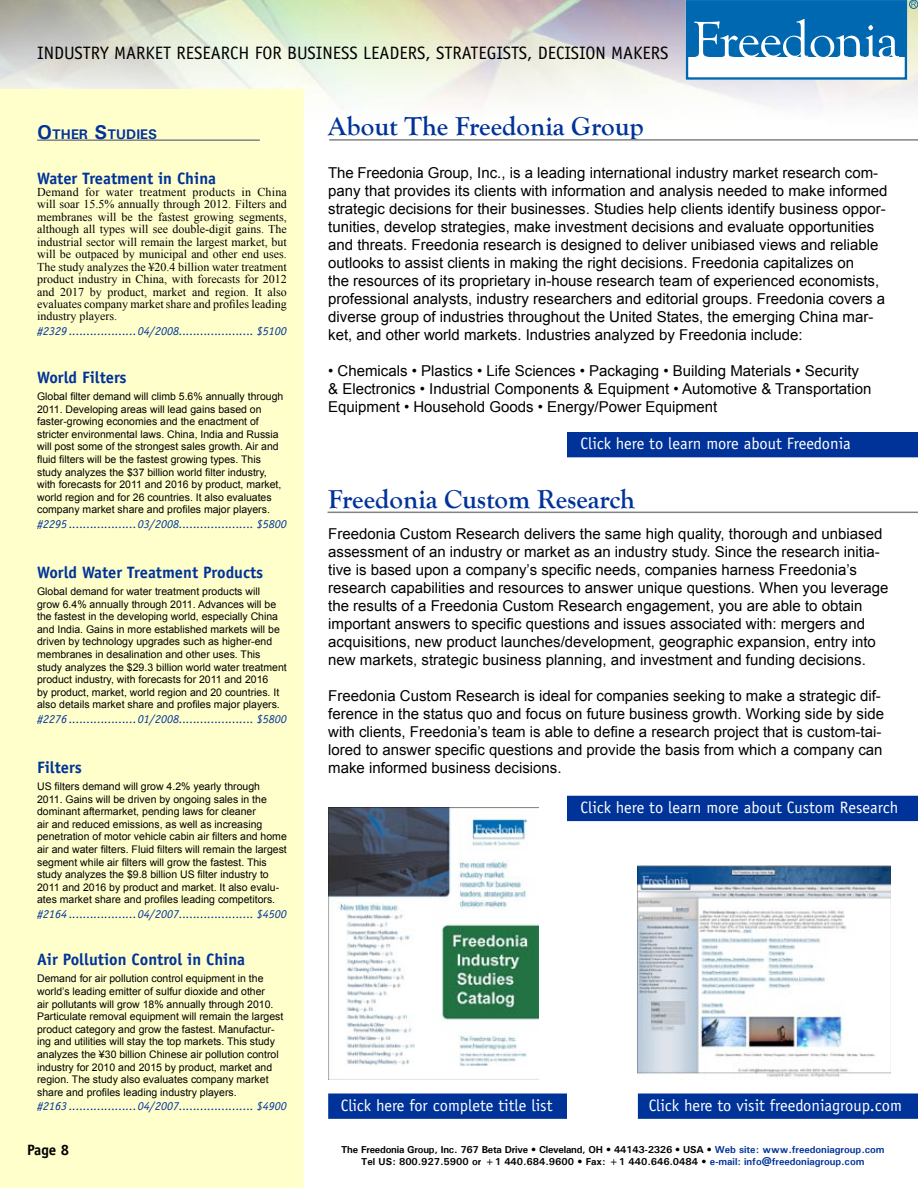
<style>
.page{position:relative;width:918px;height:1188px;background:#fff}
.page>*{position:absolute;margin:0;border:0;box-sizing:border-box;transform-origin:0 0}
.t1{font:700 27px "Goudy Old Style T";color:#039}
.t2{font:18px "Officina Sans";color:#000}
.t3{font:16.5px "Officina Sans";color:#fff}
.t4{font:700 16.5px "Officina Sans";color:#039}
.t5{font:15px/18px "Arial";color:#000}
.t6{font:700 15px "Officina Sans";color:#000}
.t7{font:700 13.95px "Univers";color:#039}
.t8{font:12px/12.5px "Times New Roman";color:#000;text-align:justify}
.t9{font:italic 12px "Officina Sans";color:#039}
.t10{font:10.5px/12.6px "Arial";color:#000}
.t11{font:700 10.05px/12px "Univers";color:#000;text-align:center}
.s1{font-size:19.95px}
.s2{font-style:italic}
.s3{color:#039}
</style>
<div class="page">
<div style="left:0;top:89px;width:304px;height:1099px;background:#ffc"></div>
<hr style="left:329px;top:139px;width:589px;height:2px;background:#808284">
<hr style="left:328px;top:512px;width:590px;height:1px;background:#808284">
<div style="left:567px;top:432px;width:351px;height:25px;background:#039"></div>
<div style="left:568px;top:796px;width:349px;height:24px;background:#039"></div>
<div style="left:567px;top:796px;width:351px;height:25px;border:2px solid #039"></div>
<div style="left:639px;top:1094px;width:278px;height:24px;background:#039"></div>
<div style="left:638px;top:1094px;width:280px;height:25px;border:2px solid #039"></div>
<div style="left:329px;top:1094px;width:237px;height:24px;background:#039"></div>
<div style="left:328px;top:1094px;width:239px;height:25px;border:2px solid #039"></div>
<hr style="left:37px;top:139px;width:223px;height:2px;background:#808284">
<div style="left:686px;top:0;width:221px;height:80px;border:2px solid #0067b1"></div>
<div style="left:687px;top:1px;width:218px;height:56px;background:#0067b1"></div>
<svg style="left:694px;top:19px;width:205px;height:38px"></svg>
<div style="left:909px;top:0;width:9px;height:9px;border:1px solid #0067b1;border-radius:50%"></div>
<svg style="left:911px;top:2px;width:5px;height:5px"></svg>
<img style="left:637px;top:866px;width:254px;height:212px">
<img style="left:328px;top:808px;width:211px;height:272px">
<p class="t2" style="left:37px;top:42px;width:633px">INDUSTRY MARKET RESEARCH FOR BUSINESS LEADERS, STRATEGISTS, DECISION MAKERS</p>
<p class="t7" style="left:37px;top:126px;width:120px"><span class="s1">O</span>ther <span class="s1">S</span>tudies</p>
<p class="t4" style="left:37px;top:168px;width:181px">Water Treatment in China</p>
<p class="t8" style="left:37px;top:186px;width:251px">Demand for water treatment products in China will soar 15.5% annually through 2012. Filters and membranes will be the fastest growing segments, although all types will see double-digit gains. The industrial sector will remain the largest market, but will be outpaced by municipal and other end uses.<br>The study analyzes the ¥20.4 billion water treatment product industry in China, with forecasts for 2012 and 2017 by product, market and region. It also evaluates company market share and profiles leading industry players.</p>
<p class="t9" style="left:37px;top:324px;width:251px">#2329 ...................04/2008..................... $5100</p>
<p class="t4" style="left:37px;top:367px;width:91px">World Filters</p>
<p class="t10" style="left:37px;top:390px;width:248px">Global filter demand will climb 5.6% annually through 2011. Developing areas will lead gains based on faster-growing economies and the enactment of stricter environmental laws. China, India and Russia will post some of the strongest sales growth. Air and fluid filters will be the fastest growing types. This study analyzes the $37 billion world filter industry, with forecasts for 2011 and 2016 by product, market, world region and for 26 countries. It also evaluates company market share and profiles major players.</p>
<p class="t9" style="left:37px;top:517px;width:251px">#2295 ...................03/2008..................... $5800</p>
<p class="t4" style="left:37px;top:562px;width:228px">World Water Treatment Products</p>
<p class="t10" style="left:37px;top:585px;width:251px">Global demand for water treatment products will<br>grow 6.4% annually through 2011. Advances will be the fastest in the developing world, especially China and India. Gains in more established markets will be driven by technology upgrades such as higher-end membranes in desalination and other uses. This study analyzes the $29.3 billion world water treatment product industry, with forecasts for 2011 and 2016<br>by product, market, world region and 20 countries. It also details market share and profiles major players.</p>
<p class="t9" style="left:37px;top:712px;width:251px">#2276 ...................01/2008..................... $5800</p>
<p class="t4" style="left:37px;top:757px;width:46px">Filters</p>
<p class="t10" style="left:37px;top:780px;width:251px">US filters demand will grow 4.2% yearly through 2011. Gains will be driven by ongoing sales in the dominant aftermarket, pending laws for cleaner<br>air and reduced emissions, as well as increasing penetration of motor vehicle cabin air filters and home air and water filters. Fluid filters will remain the largest segment while air filters will grow the fastest. This study analyzes the $9.8 billion US filter industry to 2011 and 2016 by product and market. It also evalu&shy;ates market share and profiles leading competitors.</p>
<p class="t9" style="left:37px;top:907px;width:251px">#2164 ...................04/2007..................... $4500</p>
<p class="t4" style="left:37px;top:950px;width:210px">Air Pollution Control in China</p>
<p class="t10" style="left:37px;top:973px;width:248px">Demand for air pollution control equipment in the world’s leading emitter of sulfur dioxide and other<br>air pollutants will grow 18% annually through 2010.<br>Particulate removal equipment will remain the largest product category and grow the fastest. Manufactur&shy;ing and utilities will stay the top markets. This study analyzes the ¥30 billion Chinese air pollution control industry for 2010 and 2015 by product, market and region. The study also evaluates company market share and profiles leading industry players.</p>
<p class="t9" style="left:37px;top:1099px;width:251px">#2163 ...................04/2007..................... $4900</p>
<p class="t6" style="left:27px;top:1140px;width:44px">Page 8</p>
<h1 class="t1" style="left:328px;top:111px;width:317px">About The Freedonia Group</h1>
<p class="t5" style="left:328px;top:164px;width:561px">The Freedonia Group, Inc., is a leading international industry market research com&shy;pany that provides its clients with information and analysis needed to make informed strategic decisions for their businesses. Studies help clients identify business oppor&shy;tunities, develop strategies, make investment decisions and evaluate opportunities and threats. Freedonia research is designed to deliver unibiased views and reliable outlooks to assist clients in making the right decisions. Freedonia capitalizes on<br>the resources of its proprietary in-house research team of experienced economists, professional analysts, industry researchers and editorial groups. Freedonia covers a diverse group of industries throughout the United States, the emerging China mar&shy;ket, and other world markets. Industries analyzed by Freedonia include:</p>
<p class="t5" style="left:328px;top:362px;width:545px"><span class="s2">•</span> Chemicals • Plastics • Life Sciences • Packaging • Building Materials • Security &amp; Electronics • Industrial Components &amp; Equipment • Automotive &amp; Transportation<br>Equipment • Household Goods • Energy/Power Equipment</p>
<p class="t3" style="left:580px;top:434px;width:272px">Click here to learn more about Freedonia</p>
<h1 class="t1" style="left:328px;top:484px;width:308px">Freedonia Custom Research</h1>
<p class="t5" style="left:328px;top:525px;width:562px">Freedonia Custom Research delivers the same high quality, thorough and unbiased assessment of an industry or market as an industry study. Since the research initia&shy;tive is based upon a company’s specific needs, companies harness Freedonia’s research capabilities and resources to answer unique questions. When you leverage the results of a Freedonia Custom Research engagement, you are able to obtain important answers to specific questions and issues associated with: mergers and acquisitions, new product launches/development, geographic expansion, entry into new markets, strategic business planning, and investment and funding decisions.</p>
<p class="t5" style="left:328px;top:687px;width:557px">Freedonia Custom Research is ideal for companies seeking to make a strategic dif&shy;ference in the status quo and focus on future business growth. Working side by side with clients, Freedonia’s team is able to define a research project that is custom-tai&shy;lored to answer specific questions and provide the basis from which a company can make informed business decisions.</p>
<p class="t3" style="left:580px;top:798px;width:319px">Click here to learn more about Custom Research</p>
<p class="t3" style="left:341px;top:1096px;width:213px">Click here for complete title list</p>
<p class="t3" style="left:649px;top:1096px;width:255px">Click here to visit freedoniagroup.com</p>
<p class="t11" style="left:341px;top:1143px;width:545px">The Freedonia Group, Inc. 767 Beta Drive • Cleveland, OH • 44143-2326 • USA • <span class="s3">Web site: www.freedoniagroup.com<br></span>Tel US: 800.927.5900 or +1 440.684.9600 • Fax: +1 440.646.0484 • <span class="s3">e-mail: info@freedoniagroup.com</span></p>
</div>
